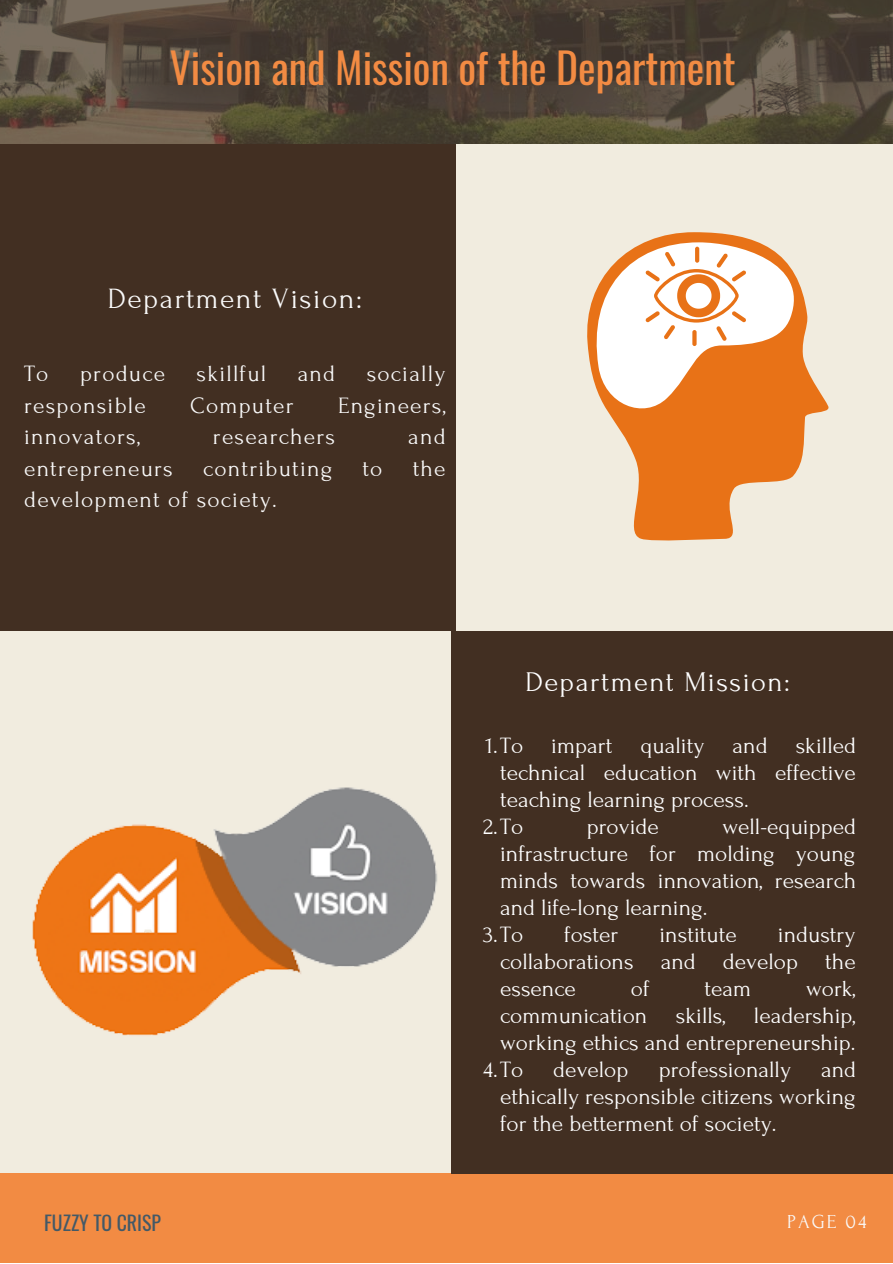
<style>
.page{position:relative;width:893px;height:1264px;background:#fff}
.page>*{position:absolute;margin:0;border:0;box-sizing:border-box;transform-origin:0 0}
.t1{font:41.7px "Oswald";color:#f28b43}
.t2{font:29.4px "Forum";letter-spacing:.05em;color:#fafafa}
.t3{font:28.5px "Forum";letter-spacing:.05em;color:#fff}
.t4{font:23.4px/27px "Forum";color:#fff;text-align:justify}
.t5{font:23.4px "Forum";letter-spacing:.05em;color:#fafafa}
.t6{font:19.8px "Oswald";color:#435967}
.t7{font:19.8px "Forum";letter-spacing:.1em;color:#fafafa}
</style>
<div class="page">
<div style="left:0;top:0;width:892px;height:1262px;background:#f1ecdf"></div>
<div style="left:0;top:1173px;width:892px;height:89px;background:#f28b43"></div>
<div style="left:0;top:0;width:455px;height:631px;background:#422f22"></div>
<div style="left:451px;top:631px;width:441px;height:542px;background:#422f22"></div>
<img style="left:0;top:0;width:892px;height:143px">
<img style="left:32px;top:787px;width:406px;height:249px">
<svg style="left:613px;top:232px;width:215px;height:309px;fill:#e87217"></svg>
<svg style="left:587px;top:242px;width:223px;height:178px;background:#f4c29b"></svg>
<h1 class="t1" style="left:170px;top:35px;width:567px">Vision and Mission of the Department</h1>
<p class="t2" style="left:108px;top:283px;width:255px">Department Vision:</p>
<p class="t5" style="left:24px;top:361px;width:26px">To</p>
<p class="t5" style="left:80px;top:361px;width:87px">produce</p>
<p class="t5" style="left:197px;top:361px;width:71px">skillful</p>
<p class="t5" style="left:298px;top:361px;width:39px">and</p>
<p class="t5" style="left:366px;top:361px;width:80px">socially</p>
<p class="t5" style="left:24px;top:392px;width:123px">responsible</p>
<p class="t5" style="left:190px;top:392px;width:105px">Computer</p>
<p class="t5" style="left:338px;top:392px;width:109px">Engineers,</p>
<p class="t5" style="left:24px;top:424px;width:117px">innovators,</p>
<p class="t5" style="left:213px;top:424px;width:124px">researchers</p>
<p class="t5" style="left:408px;top:424px;width:39px">and</p>
<p class="t5" style="left:24px;top:455px;width:150px">entrepreneurs</p>
<p class="t5" style="left:203px;top:455px;width:131px">contributing</p>
<p class="t5" style="left:362px;top:455px;width:22px">to</p>
<p class="t5" style="left:413px;top:455px;width:34px">the</p>
<p class="t5" style="left:24px;top:487px;width:254px">development of society.</p>
<p class="t3" style="left:525px;top:666px;width:266px">Department Mission:</p>
<p class="t4" style="left:485px;top:732px;width:372px">1.To impart quality and skilled</p>
<p class="t4" style="left:500px;top:759px;width:357px">technical education with effective</p>
<p class="t4" style="left:500px;top:786px;width:250px">teaching learning process.</p>
<p class="t4" style="left:483px;top:813px;width:42px">2.To</p>
<p class="t4" style="left:586px;top:813px;width:74px">provide</p>
<p class="t4" style="left:722px;top:813px;width:135px">well-equipped</p>
<p class="t4" style="left:500px;top:840px;width:357px">infrastructure for molding young</p>
<p class="t4" style="left:500px;top:867px;width:358px">minds towards innovation, research</p>
<p class="t4" style="left:500px;top:894px;width:209px">and life-long learning.</p>
<p class="t4" style="left:483px;top:921px;width:42px">3.To</p>
<p class="t4" style="left:564px;top:921px;width:56px">foster</p>
<p class="t4" style="left:659px;top:921px;width:79px">institute</p>
<p class="t4" style="left:500px;top:921px;width:357px;text-indent:278px">industry collaborations and develop the essence</p>
<p class="t4" style="left:630px;top:975px;width:20px">of</p>
<p class="t4" style="left:704px;top:975px;width:48px">team</p>
<p class="t4" style="left:806px;top:975px;width:51px">work,</p>
<p class="t4" style="left:500px;top:1002px;width:357px">communication skills, leadership,</p>
<p class="t4" style="left:500px;top:1029px;width:357px">working ethics and entrepreneurship.</p>
<p class="t4" style="left:483px;top:1056px;width:42px">4.To</p>
<p class="t4" style="left:553px;top:1056px;width:77px">develop</p>
<p class="t4" style="left:658px;top:1056px;width:134px">professionally</p>
<p class="t4" style="left:500px;top:1056px;width:358px;text-indent:321px">and ethically responsible citizens working for the betterment of society.</p>
<p class="t6" style="left:44px;top:1207px;width:118px">FUZZY TO CRISP</p>
<p class="t7" style="left:787px;top:1210px;width:81px">PAGE 04</p>
</div>
